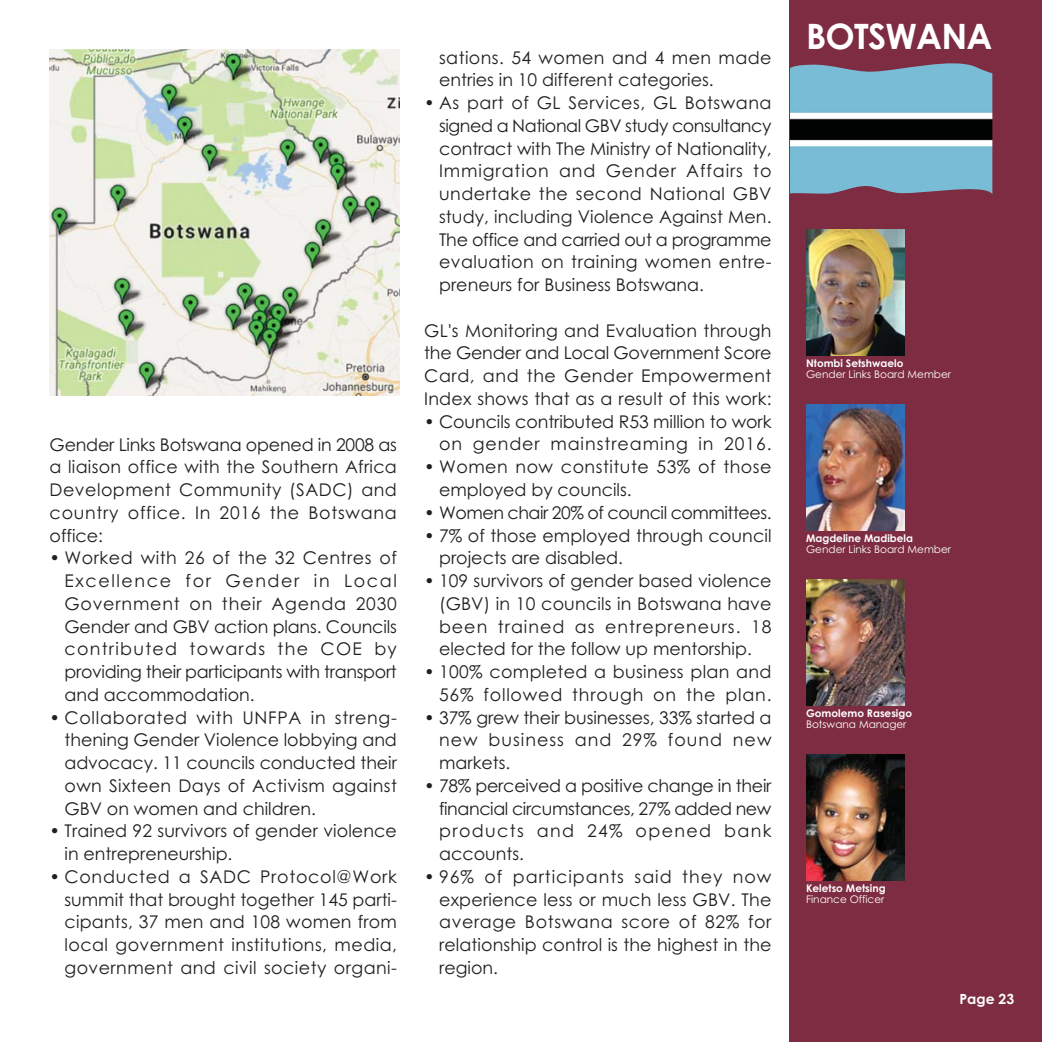
<style>
.page{position:relative;width:1042px;height:1042px;background:#fff}
.page>*{position:absolute;margin:0;border:0;box-sizing:border-box;transform-origin:0 0}
.t1{font:700 35px "Century Gothic";letter-spacing:-.02em;color:#fff}
.t2{font:17.5px/22.8px "Century Gothic";letter-spacing:.005em;color:#231f20;text-align:justify}
.t3{font:17.5px/22.8px "Century Gothic";letter-spacing:.025em;color:#231f20}
.t4{font:17.5px "Century Gothic";letter-spacing:-.025em;color:#231f20}
.t5{font:700 14px "Century Gothic";color:#fff}
.t6{font:10.5px "Century Gothic";color:#fff}
.t7{font:700 10.5px "Century Gothic";color:#fff}
</style>
<div class="page">
<div style="left:790px;top:0;width:252px;height:1042px;background:#7d2c41"></div>
<img style="left:806px;top:229px;width:98px;height:126px">
<img style="left:790px;top:63px;width:202px;height:131px">
<img style="left:806px;top:404px;width:98px;height:126px">
<img style="left:806px;top:579px;width:98px;height:126px">
<img style="left:806px;top:754px;width:98px;height:126px">
<img style="left:50px;top:50px;width:350px;height:345px">
<p class="t2" style="left:50px;top:434px;width:349px">Gender Links Botswana opened in 2008 as a liaison office with the Southern Africa Development Community (SADC) and country office. In 2016 the Botswana office:</p>
<p class="t2" style="left:64px;top:548px;width:334px;text-indent:-15px">• Worked with 26 of the 32 Centres of Excellence for Gender in Local Government on their Agenda 2030<br>Gender and GBV action plans. Councils contributed towards the COE by providing their participants with transport and accommodation.</p>
<p class="t2" style="left:64px;top:707px;width:334px;text-indent:-15px">• Collaborated with UNFPA in streng&shy;thening Gender Violence lobbying and advocacy. 11 councils conducted their own Sixteen Days of Activism against GBV on women and children.</p>
<p class="t2" style="left:64px;top:821px;width:334px;text-indent:-15px">• Trained 92 survivors of gender violence in entrepreneurship.</p>
<p class="t2" style="left:64px;top:867px;width:334px;text-indent:-15px">• Conducted a SADC Protocol@Work summit that brought together 145 parti&shy;cipants, 37 men and 108 women from local government institutions, media, government and civil society organi-</p>
<p class="t2" style="left:439px;top:48px;width:334px">sations. 54 women and 4 men made entries in 10 different categories.</p>
<p class="t2" style="left:439px;top:93px;width:334px;text-indent:-15px">• As part of GL Services, GL Botswana signed a National GBV study consultancy contract with The Ministry of Nationality, Immigration and Gender Affairs to undertake the second National GBV study, including Violence Against Men.<br>The office and carried out a programme evaluation on training women entre&shy;preneurs for Business Botswana.</p>
<p class="t2" style="left:424px;top:321px;width:349px">GL's Monitoring and Evaluation through the Gender and Local Government Score Card, and the Gender Empowerment Index shows that as a result of this work:</p>
<p class="t2" style="left:424px;top:412px;width:349px;text-align:right">• Councils contributed R53 million to work on gender mainstreaming in 2016.</p>
<p class="t3" style="left:439px;top:457px;width:334px;text-indent:-15px">• Women now constitute 53% of those employed by councils.</p>
<p class="t4" style="left:424px;top:506px;width:349px">• Women chair 20% of council committees.</p>
<p class="t2" style="left:439px;top:525px;width:334px;text-indent:-15px">• 7% of those employed through council projects are disabled.</p>
<p class="t2" style="left:439px;top:571px;width:334px;text-indent:-15px">• 109 survivors of gender based violence (GBV) in 10 councils in Botswana have been trained as entrepreneurs. 18 elected for the follow up mentorship.</p>
<p class="t2" style="left:424px;top:662px;width:349px;text-align:right">• 100% completed a business plan and<br>56% followed through on the plan.</p>
<p class="t2" style="left:439px;top:707px;width:334px;text-indent:-15px">• 37% grew their businesses, 33% started a new business and 29% found new markets.</p>
<p class="t2" style="left:439px;top:776px;width:334px;text-indent:-15px">• 78% perceived a positive change in their financial circumstances, 27% added new products and 24% opened bank accounts.</p>
<p class="t2" style="left:439px;top:867px;width:334px;text-indent:-15px">• 96% of participants said they now experience less or much less GBV. The average Botswana score of 82% for relationship control is the highest in the region.</p>
<h1 class="t1" style="left:806px;top:23px;width:188px">BOTSWANA</h1>
<p class="t7" style="left:806px;top:359px;width:99px">Ntombi Setshwaelo</p>
<p class="t6" style="left:806px;top:370px;width:146px">Gender Links Board Member</p>
<p class="t7" style="left:806px;top:534px;width:108px">Magdeline Madibela</p>
<p class="t6" style="left:806px;top:545px;width:146px">Gender Links Board Member</p>
<p class="t7" style="left:806px;top:709px;width:108px">Gomolemo Rasesigo</p>
<p class="t6" style="left:806px;top:720px;width:102px">Botswana Manager</p>
<p class="t7" style="left:806px;top:884px;width:81px">Keletso Metsing</p>
<p class="t6" style="left:806px;top:895px;width:80px">Finance Officer</p>
<p class="t5" style="left:959px;top:993px;width:56px">Page 23</p>
</div>
